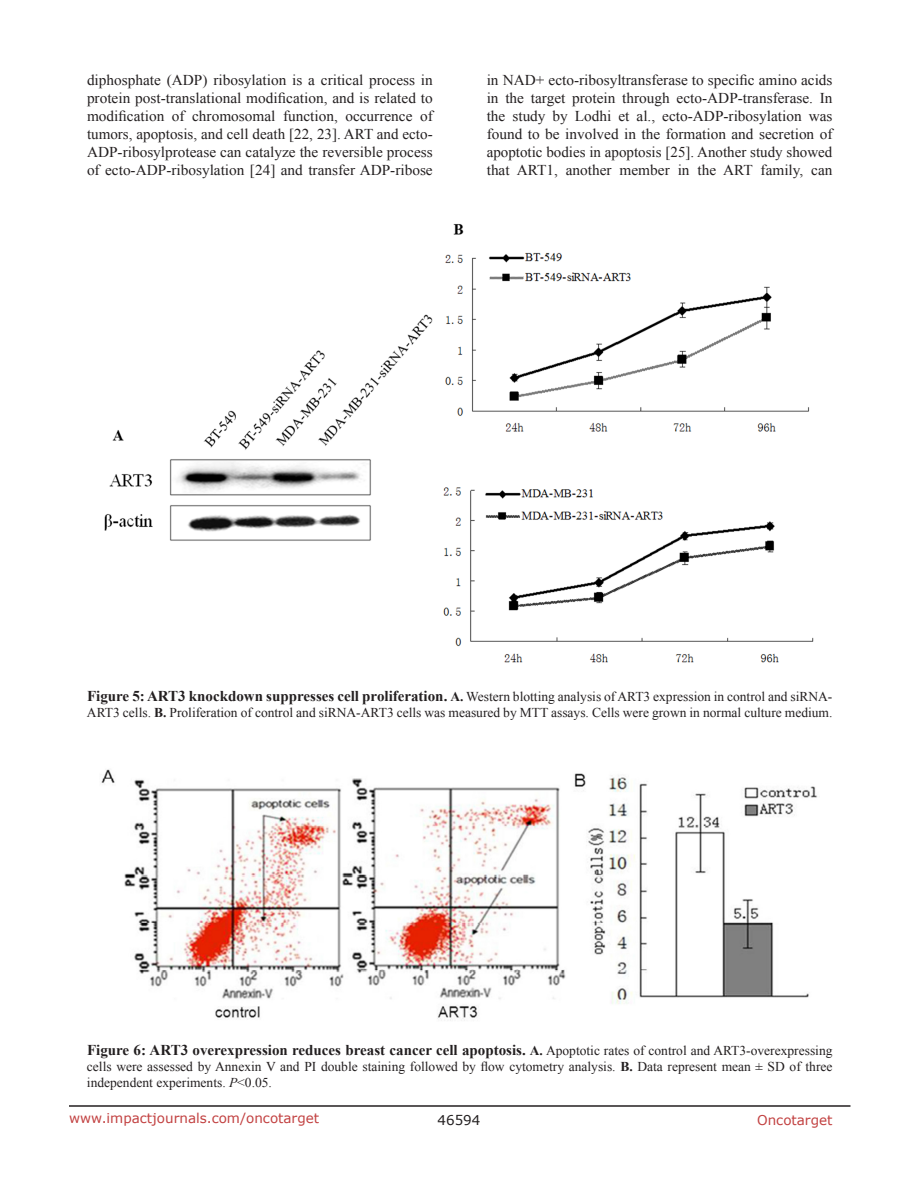
<style>
.page{position:relative;width:918px;height:1188px;background:#fff}
.page>*{position:absolute;margin:0;border:0;box-sizing:border-box;transform-origin:0 0}
.t1{font:15px/18px "Times New Roman";color:#231f20;text-align:justify}
.t2{font:700 15px "Times New Roman";color:#231f20}
.t3{font:13.5px/16.2px "Times New Roman";color:#231f20}
.t4{font:13.5px "Verdana";color:#c24141}
.t5{font:13.5px "Verdana";color:#231f20}
.s1{font-weight:700;font-size:15px}
.s2{font-weight:700}
.s3{font-size:13.5px}
.s4{font-weight:400;font-size:13.5px}
.s5{font-style:italic}
</style>
<div class="page">
<hr style="left:69px;top:1105px;width:781px;height:2px;background:#231f20">
<img style="left:104px;top:224px;width:710px;height:439px">
<img style="left:101px;top:769px;width:717px;height:252px">
<p class="t1" style="left:87px;top:71px;width:347px">diphosphate (ADP) ribosylation is a critical process in protein post-translational modification, and is related to modification of chromosomal function, occurrence of tumors, apoptosis, and cell death [22, 23]. ART and ecto-ADP-ribosylprotease can catalyze the reversible process of ecto-ADP-ribosylation [24] and transfer ADP-ribose</p>
<p class="t1" style="left:487px;top:71px;width:347px">in NAD+ ecto-ribosyltransferase to specific amino acids in the target protein through ecto-ADP-transferase. In the study by Lodhi et al., ecto-ADP-ribosylation was found to be involved in the formation and secretion of apoptotic bodies in apoptosis [25]. Another study showed that ART1, another member in the ART family, can</p>
<p class="t3" style="left:87px;top:688px;width:747px"><span class="s1">Figure 5: ART3 knockdown suppresses cell proliferation.</span> <span class="s2">A.</span> Western blotting analysis of ART3 expression in control and siRNA-<br>ART3 cells. <span class="s2">B.</span> Proliferation of control and siRNA-ART3 cells was measured by MTT assays. Cells were grown in normal culture medium.</p>
<p class="t2" style="left:87px;top:1039px;width:747px">Figure 6: ART3 overexpression reduces breast cancer cell apoptosis. <span class="s3">A.</span> <span class="s4">Apoptotic rates of control and ART3-overexpressing</span></p>
<p class="t3" style="left:87px;top:1058px;width:747px">cells were assessed by Annexin V and PI double staining followed by flow cytometry analysis. <span class="s2">B.</span> Data represent mean ± SD of three independent experiments. <span class="s5">P</span>&lt;0.05.</p>
<p class="t4" style="left:69px;top:1109px;width:252px">www.impactjournals.com/oncotarget</p>
<p class="t5" style="left:438px;top:1111px;width:44px">46594</p>
<p class="t4" style="left:757px;top:1111px;width:77px">Oncotarget</p>
</div>
